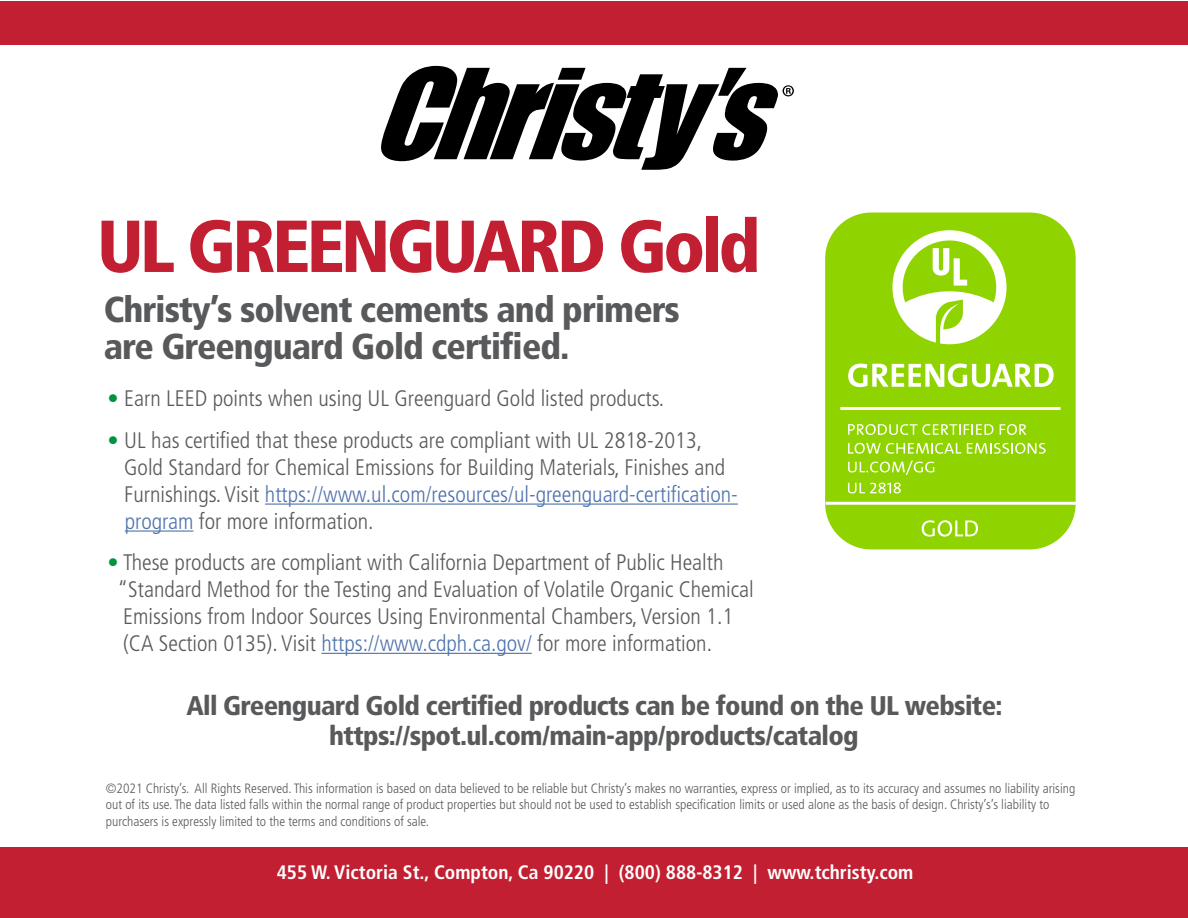
<style>
.page{position:relative;width:1188px;height:918px;background:#fff}
.page>*{position:absolute;margin:0;border:0;box-sizing:border-box;transform-origin:0 0}
.t1{font:900 condensed 73.5px "Frutiger LT Std";letter-spacing:-.05em;color:#c22032}
.t2{font:900 condensed 36px/37.5px "Frutiger LT Std";letter-spacing:-.025em;color:#58595b}
.t3{font:900 condensed 27px/30px "Frutiger LT Std";letter-spacing:-.025em;color:#58595b;text-align:center}
.t4{font:300 condensed 22.5px/27px "Frutiger LT Std";color:#58595b}
.t5{font:700 condensed 19.5px "Frutiger LT Std";color:#fff}
.t6{font:300 condensed 13.5px/16.2px "Frutiger LT Std";color:#58595b}
.s1{color:#009342}
.s2{color:#4f73ad}
</style>
<div class="page">
<div style="left:0;top:1px;width:1187px;height:43px;background:#c22032"></div>
<div style="left:0;top:848px;width:1187px;height:70px;background:#c22032"></div>
<hr style="left:265px;top:504px;width:473px;height:1px;background:#4f73ad">
<hr style="left:125px;top:530px;width:68px;height:2px;background:#4f73ad">
<hr style="left:321px;top:653px;width:211px;height:1px;background:#4f73ad">
<div style="left:825px;top:213px;width:251px;height:336px;background:#8fd400;border-radius:46px"></div>
<hr style="left:826px;top:502px;width:250px;height:3px;background:#fff">
<svg style="left:922px;top:520px;width:56px;height:17px"></svg>
<svg style="left:892px;top:230px;width:115px;height:115px"></svg>
<svg style="left:848px;top:424px;width:146px;height:11px"></svg>
<svg style="left:1000px;top:424px;width:27px;height:11px"></svg>
<svg style="left:848px;top:443px;width:113px;height:11px"></svg>
<svg style="left:967px;top:443px;width:79px;height:11px"></svg>
<svg style="left:848px;top:461px;width:86px;height:14px"></svg>
<hr style="left:840px;top:407px;width:220px;height:3px;background:#fff">
<svg style="left:848px;top:364px;width:206px;height:23px"></svg>
<svg style="left:848px;top:483px;width:53px;height:10px"></svg>
<svg style="left:381px;top:66px;width:413px;height:104px"></svg>
<h1 class="t1" style="left:97px;top:202px;width:665px">UL GREENGUARD Gold</h1>
<h2 class="t2" style="left:104px;top:290px;width:578px">Christy’s solvent cements and primers are Greenguard Gold certified.</h2>
<p class="t4" style="left:108px;top:386px;width:558px"><span class="s1">•</span> Earn LEED points when using UL Greenguard Gold listed products.</p>
<p class="t4" style="left:124px;top:427px;width:615px;text-indent:-17px"><span class="s1">•</span> UL has certified that these products are compliant with UL 2818-2013, Gold Standard for Chemical Emissions for Building Materials, Finishes and Furnishings. Visit <span class="s2">https://www.ul.com/resources/ul-greenguard-certification&shy;program</span> for more information.</p>
<p class="t4" style="left:117px;top:549px;width:638px;text-indent:-10px"><span class="s1">•</span> These products are compliant with California Department of Public Health “Standard Method for the Testing and Evaluation of Volatile Organic Chemical Emissions from Indoor Sources Using Environmental Chambers, Version 1.1 (CA Section 0135). Visit <span class="s2">https://www.cdph.ca.gov/</span> for more information.</p>
<p class="t3" style="left:186px;top:690px;width:818px">All Greenguard Gold certified products can be found on the UL website: https://spot.ul.com/main-app/products/catalog</p>
<p class="t6" style="left:106px;top:781px;width:971px">©2021 Christy’s. All Rights Reserved. This information is based on data believed to be reliable but Christy’s makes no warranties, express or implied, as to its accuracy and assumes no liability arising out of its use. The data listed falls within the normal range of product properties but should not be used to establish specification limits or used alone as the basis of design. Christy’s’s liability to purchasers is expressly limited to the terms and conditions of sale.</p>
<p class="t5" style="left:277px;top:860px;width:638px">455 W. Victoria St., Compton, Ca 90220 | (800) 888-8312 | www.tchristy.com</p>
</div>
